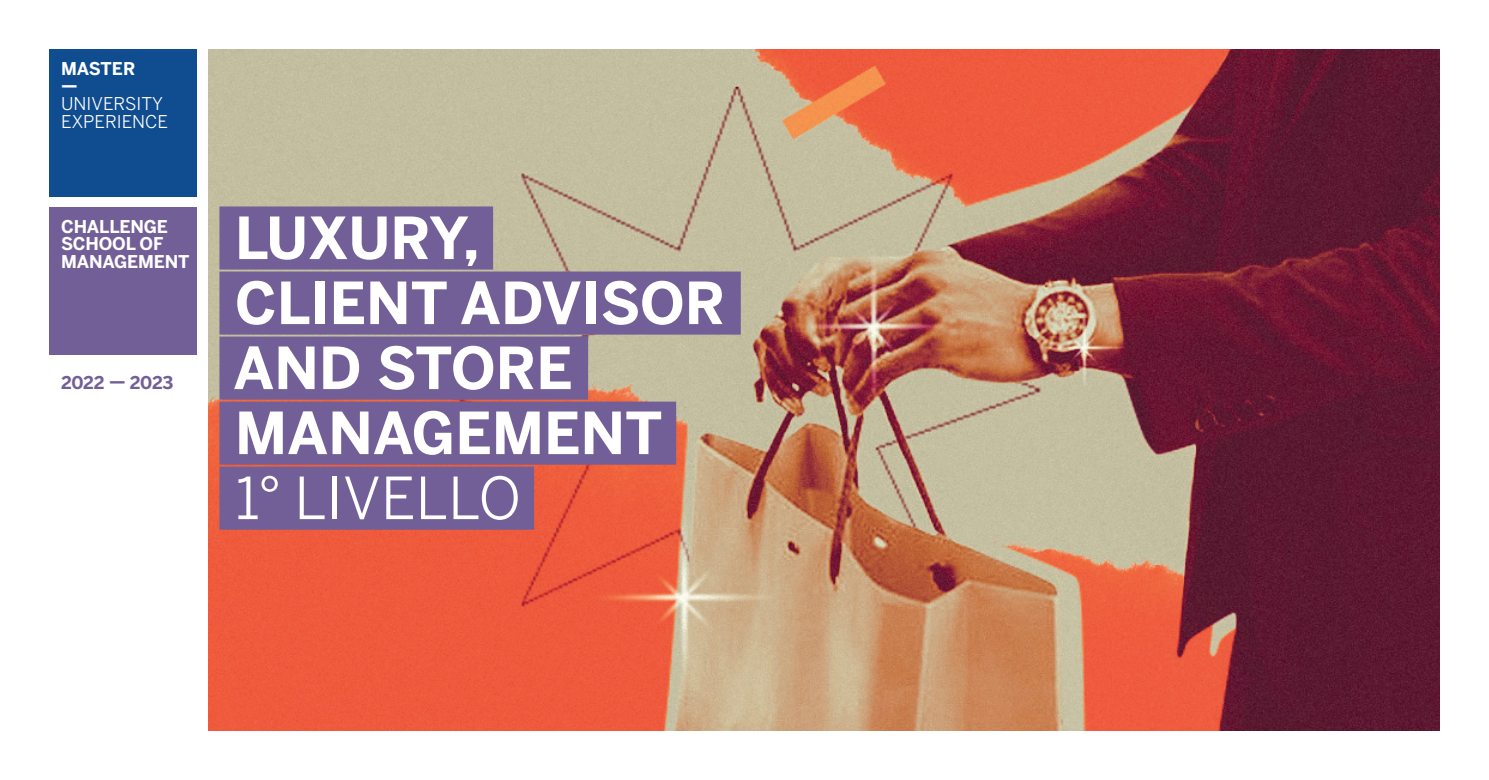
<style>
.page{position:relative;width:1489px;height:780px;background:#fff}
.page>*{position:absolute;margin:0;border:0;box-sizing:border-box;transform-origin:0 0}
.t1{font:700 57.5px/65px "Benton Sans";color:#fff}
.t2{font:57.5px "Benton Sans";color:#fff}
.t3{font:700 17.5px/17.5px "Benton Sans";letter-spacing:-.01em;color:#fff}
.t4{font:17.5px/17.5px "Benton Sans";color:#fff}
.t5{font:700 17.5px "Benton Sans";letter-spacing:-.02em;color:#735f97}
</style>
<div class="page">
<img style="left:208px;top:50px;width:1231px;height:680px">
<div style="left:50px;top:50px;width:147px;height:147px;background:#0f4c90"></div>
<div style="left:50px;top:207px;width:147px;height:147px;background:#735f97"></div>
<div style="left:219px;top:206px;width:274px;height:63px;background:#735f97"></div>
<div style="left:219px;top:271px;width:521px;height:63px;background:#735f97"></div>
<div style="left:219px;top:336px;width:369px;height:63px;background:#735f97"></div>
<div style="left:219px;top:401px;width:457px;height:63px;background:#735f97"></div>
<div style="left:219px;top:466px;width:315px;height:63px;background:#735f97"></div>
<p class="t3" style="left:61px;top:60px;width:76px">MASTER —</p>
<p class="t4" style="left:61px;top:95px;width:108px">UNIVERSITY<br>EXPERIENCE</p>
<p class="t3" style="left:61px;top:217px;width:130px">CHALLENGE<br>SCHOOL OF<br>MANAGEMENT</p>
<p class="t1" style="left:233px;top:203px;width:493px">LUXURY,<br>CLIENT ADVISOR<br>AND STORE<br>MANAGEMENT</p>
<p class="t2" style="left:235px;top:464px;width:288px">1° LIVELLO</p>
<p class="t5" style="left:61px;top:370px;width:114px">2022 — 2023</p>
</div>
